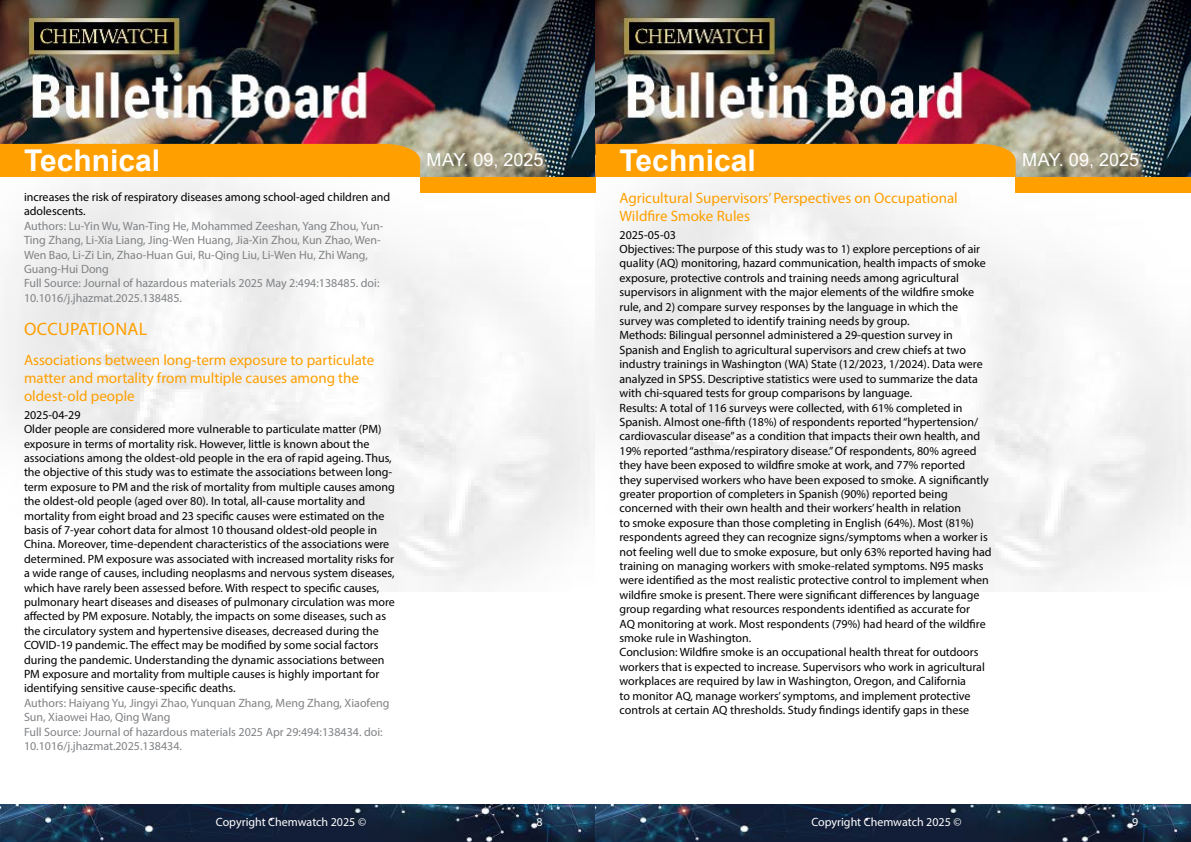
<style>
.page{position:relative;width:1191px;height:842px;background:#fff}
.page>*{position:absolute;margin:0;border:0;box-sizing:border-box;transform-origin:0 0}
.t1{font:700 30px "Arial";color:#fff}
.t2{font:18px "Arial";color:#fff}
.t3{font:18px "Myriad Pro";letter-spacing:.02em;color:#ff9f00}
.t4{font:15px/18px "Myriad Pro";color:#ff9f00}
.t5{font:12px/14.4px "Myriad Pro";color:#000}
.t6{font:12px/14.4px "Myriad Pro";color:#808285}
.t7{font:12px "Myriad Pro";color:#fff}
</style>
<div class="page">
<img style="left:0;top:0;width:1191px;height:592px">
<div style="left:420px;top:177px;width:175px;height:15px;background:#ff9f00"></div>
<div style="left:1015px;top:177px;width:176px;height:15px;background:#ff9f00"></div>
<div style="left:0;top:144px;width:420px;height:33px;background:#ff9f00"></div>
<div style="left:595px;top:144px;width:420px;height:33px;background:#ff9f00"></div>
<img style="left:0;top:804px;width:1191px;height:38px">
<h1 class="t1" style="left:24px;top:139px;width:138px">Technical</h1>
<h2 class="t2" style="left:426px;top:148px;width:118px">May. 09, 2025</h2>
<h1 class="t1" style="left:619px;top:139px;width:138px">Technical</h1>
<h2 class="t2" style="left:1022px;top:148px;width:118px">May. 09, 2025</h2>
<p class="t5" style="left:24px;top:190px;width:368px">increases the risk of respiratory diseases among school-aged children and adolescents.</p>
<p class="t6" style="left:24px;top:218px;width:361px">Authors: Lu-Yin Wu, Wan-Ting He, Mohammed Zeeshan, Yang Zhou, Yun-Ting Zhang, Li-Xia Liang, Jing-Wen Huang, Jia-Xin Zhou, Kun Zhao, Wen-Wen Bao, Li-Zi Lin, Zhao-Huan Gui, Ru-Qing Liu, Li-Wen Hu, Zhi Wang, Guang-Hui Dong<br>Full Source: Journal of hazardous materials 2025 May 2:494:138485. doi:<br>10.1016/j.jhazmat.2025.138485.</p>
<h2 class="t3" style="left:24px;top:318px;width:125px">OCCUPATIONAL</h2>
<p class="t4" style="left:24px;top:351px;width:352px">Associations between long-term exposure to particulate matter and mortality from multiple causes among the oldest-old people</p>
<p class="t5" style="left:24px;top:407px;width:372px">2025-04-29<br>Older people are considered more vulnerable to particulate matter (PM) exposure in terms of mortality risk. However, little is known about the associations among the oldest-old people in the era of rapid ageing. Thus, the objective of this study was to estimate the associations between long&shy;term exposure to PM and the risk of mortality from multiple causes among the oldest-old people (aged over 80). In total, all-cause mortality and mortality from eight broad and 23 specific causes were estimated on the basis of 7-year cohort data for almost 10 thousand oldest-old people in China. Moreover, time-dependent characteristics of the associations were determined. PM exposure was associated with increased mortality risks for a wide range of causes, including neoplasms and nervous system diseases, which have rarely been assessed before. With respect to specific causes, pulmonary heart diseases and diseases of pulmonary circulation was more affected by PM exposure. Notably, the impacts on some diseases, such as the circulatory system and hypertensive diseases, decreased during the COVID-19 pandemic. The effect may be modified by some social factors during the pandemic. Understanding the dynamic associations between PM exposure and mortality from multiple causes is highly important for identifying sensitive cause-specific deaths.</p>
<p class="t6" style="left:24px;top:695px;width:367px">Authors: Haiyang Yu, Jingyi Zhao, Yunquan Zhang, Meng Zhang, Xiaofeng Sun, Xiaowei Hao, Qing Wang<br>Full Source: Journal of hazardous materials 2025 Apr 29:494:138434. doi:<br>10.1016/j.jhazmat.2025.138434.</p>
<p class="t4" style="left:619px;top:189px;width:340px">Agricultural Supervisors’ Perspectives on Occupational<br>Wildfire Smoke Rules</p>
<p class="t5" style="left:619px;top:227px;width:374px">2025-05-03<br>Objectives: The purpose of this study was to 1) explore perceptions of air quality (AQ) monitoring, hazard communication, health impacts of smoke exposure, protective controls and training needs among agricultural supervisors in alignment with the major elements of the wildfire smoke rule, and 2) compare survey responses by the language in which the survey was completed to identify training needs by group.<br>Methods: Bilingual personnel administered a 29-question survey in Spanish and English to agricultural supervisors and crew chiefs at two industry trainings in Washington (WA) State (12/2023, 1/2024). Data were analyzed in SPSS. Descriptive statistics were used to summarize the data with chi-squared tests for group comparisons by language.<br>Results: A total of 116 surveys were collected, with 61% completed in Spanish. Almost one-fifth (18%) of respondents reported “hypertension/ cardiovascular disease” as a condition that impacts their own health, and 19% reported “asthma/respiratory disease.” Of respondents, 80% agreed they have been exposed to wildfire smoke at work, and 77% reported<br>they supervised workers who have been exposed to smoke. A significantly greater proportion of completers in Spanish (90%) reported being concerned with their own health and their workers’ health in relation<br>to smoke exposure than those completing in English (64%). Most (81%) respondents agreed they can recognize signs/symptoms when a worker is not feeling well due to smoke exposure, but only 63% reported having had training on managing workers with smoke-related symptoms. N95 masks were identified as the most realistic protective control to implement when wildfire smoke is present. There were significant differences by language group regarding what resources respondents identified as accurate for<br>AQ monitoring at work. Most respondents (79%) had heard of the wildfire smoke rule in Washington.<br>Conclusion: Wildfire smoke is an occupational health threat for outdoors workers that is expected to increase. Supervisors who work in agricultural workplaces are required by law in Washington, Oregon, and California<br>to monitor AQ, manage workers’ symptoms, and implement protective controls at certain AQ thresholds. Study findings identify gaps in these</p>
<p class="t7" style="left:216px;top:815px;width:152px">Copyright Chemwatch 2025 ©</p>
<p class="t7" style="left:536px;top:815px;width:8px">8</p>
<p class="t7" style="left:811px;top:815px;width:152px">Copyright Chemwatch 2025 ©</p>
<p class="t7" style="left:1132px;top:815px;width:8px">9</p>
</div>
